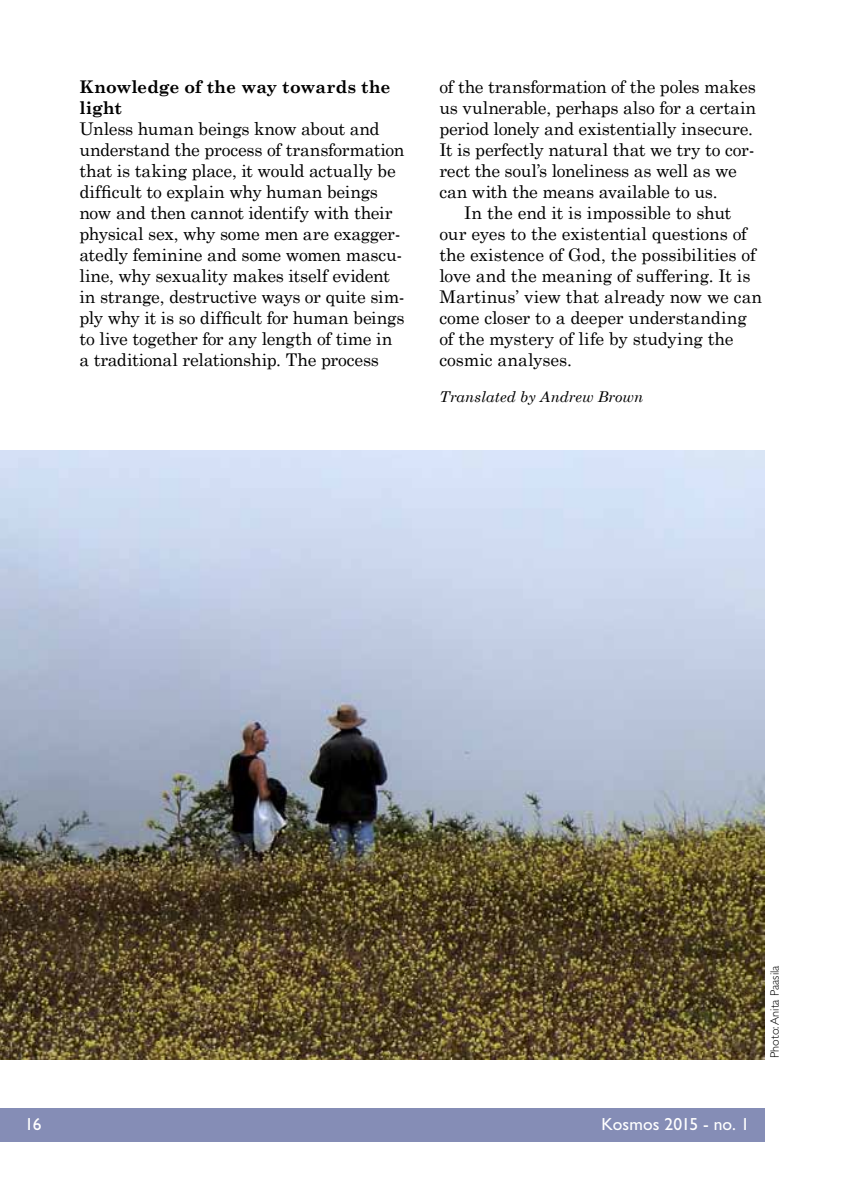
<style>
.page{position:relative;width:844px;height:1191px;background:#fff}
.page>*{position:absolute;margin:0;border:0;box-sizing:border-box;transform-origin:0 0}
.t1{font:17.5px/21px "Century Schoolbook";letter-spacing:-.015em;color:#000}
.t2{font:700 17.5px/21px "Century Schoolbook";letter-spacing:-.005em;color:#000}
.t3{font:17.5px "Gill Sans";letter-spacing:-.005em;color:#fff}
.t4{font:italic 14.88px "Century Schoolbook";color:#000}
.t5{font:300 12.25px "Gill Sans";color:#000}
</style>
<div class="page">
<div style="left:0;top:1107px;width:764px;height:34px;background:#858db6"></div>
<img style="left:0;top:450px;width:764px;height:609px">
<p class="t2" style="left:79px;top:75px;width:312px">Knowledge of the way towards the light</p>
<p class="t1" style="left:79px;top:117px;width:326px">Unless human beings know about and understand the process of transformation that is taking place, it would actually be difficult to explain why human beings now and then cannot identify with their physical sex, why some men are exagger&shy;atedly feminine and some women mascu&shy;line, why sexuality makes itself evident in strange, destructive ways or quite sim&shy;ply why it is so difficult for human beings to live together for any length of time in a traditional relationship. The process</p>
<p class="t1" style="left:439px;top:75px;width:318px">of the transformation of the poles makes us vulnerable, perhaps also for a certain period lonely and existentially insecure.<br>It is perfectly natural that we try to cor&shy;rect the soul’s loneliness as well as we can with the means available to us.</p>
<p class="t1" style="left:439px;top:201px;width:324px;text-indent:25px">In the end it is impossible to shut our eyes to the existential questions of the existence of God, the possibilities of love and the meaning of suffering. It is Martinus’ view that already now we can come closer to a deeper understanding of the mystery of life by studying the cosmic analyses.</p>
<p class="t4" style="left:439px;top:385px;width:205px">Translated by Andrew Brown</p>
<p class="t5" style="left:767px;top:1058px;width:94px;rotate:-90deg">Photo: Anita Paasila</p>
<p class="t3" style="left:25px;top:1114px;width:18px">16</p>
<p class="t3" style="left:601px;top:1114px;width:149px">Kosmos 2015 - no. 1</p>
</div>
